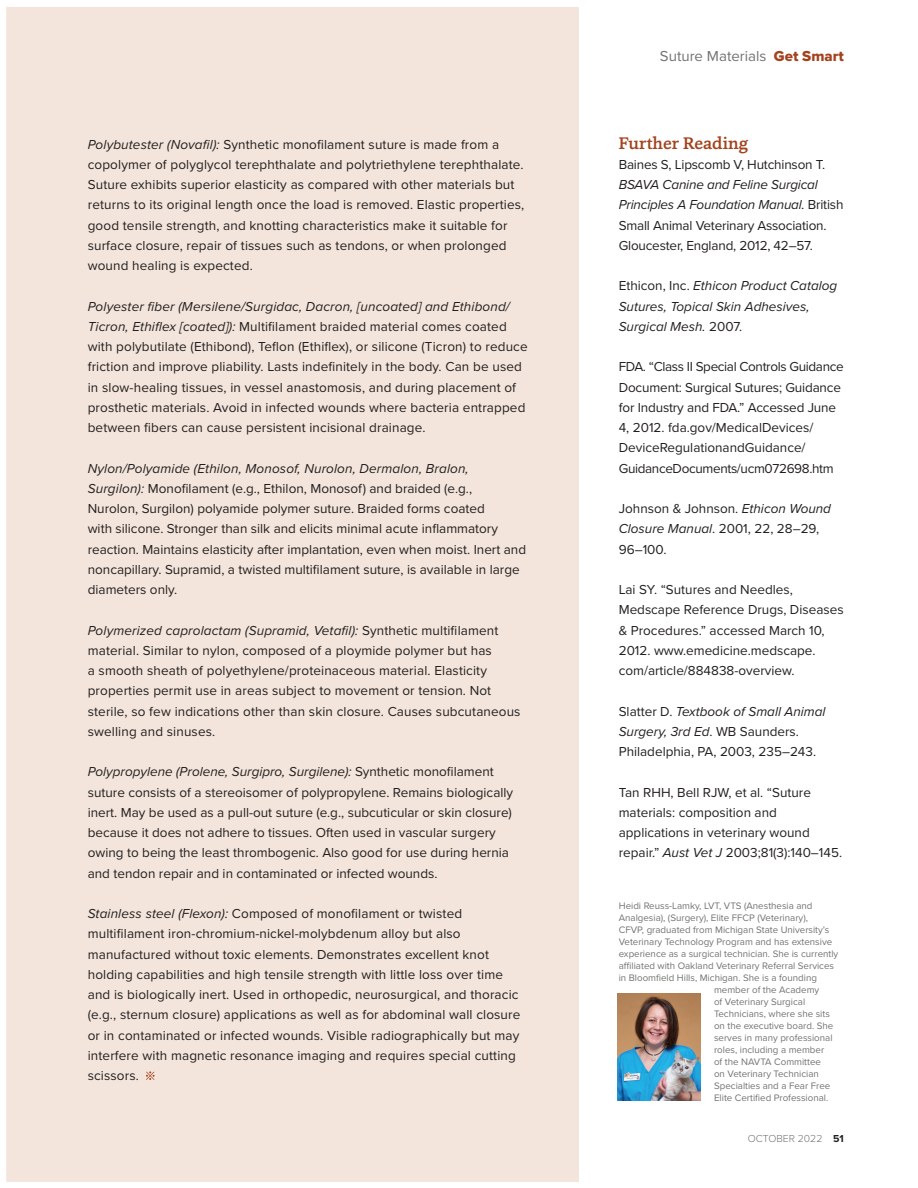
<style>
.page{position:relative;width:918px;height:1188px;background:#fff}
.page>*{position:absolute;margin:0;border:0;box-sizing:border-box;transform-origin:0 0}
.t1{font:500 17.25px "Cassia";color:#a3421d}
.t2{font:15px "Proxima Nova";color:#70756f}
.t3{font:13.5px/20.2px "Proxima Nova";letter-spacing:.01em;color:#231f20}
.t4{font:13.5px/20.2px "Proxima Nova";letter-spacing:-.01em;color:#231f20}
.t5{font:13.5px/20.2px "Proxima Nova";letter-spacing:-.015em;color:#231f20}
.t6{font:italic 13.5px/20.2px "Proxima Nova";color:#231f20}
.t7{font:300 10.5px "Proxima Nova";color:#70756f}
.t8{font:9.75px "Proxima Nova";color:#70756f}
.s1{font-style:italic}
.s2{font-family:"Proxima Nova Extrabld";color:#a3421d}
.s3{font-style:normal}
.s4{font-weight:700;color:#231f20}
</style>
<div class="page">
<div style="left:7px;top:7px;width:571px;height:1174px;background:#f3e5db"></div>
<img style="left:618px;top:994px;width:83px;height:106px">
<svg style="left:146px;top:1071px;width:9px;height:9px"></svg>
<p class="t3" style="left:88px;top:135px;width:438px"><span class="s1">Polybutester (Novafil):</span> Synthetic monofilament suture is made from a copolymer of polyglycol terephthalate and polytriethylene terephthalate.<br>Suture exhibits superior elasticity as compared with other materials but returns to its original length once the load is removed. Elastic properties, good tensile strength, and knotting characteristics make it suitable for surface closure, repair of tissues such as tendons, or when prolonged wound healing is expected.</p>
<p class="t3" style="left:88px;top:297px;width:441px"><span class="s1">Polyester fiber (Mersilene/Surgidac, Dacron, [uncoated] and Ethibond/ Ticron, Ethiflex [coated]):</span> Multifilament braided material comes coated with polybutilate (Ethibond), Teflon (Ethiflex), or silicone (Ticron) to reduce friction and improve pliability. Lasts indefinitely in the body. Can be used in slow-healing tissues, in vessel anastomosis, and during placement of prosthetic materials. Avoid in infected wounds where bacteria entrapped between fibers can cause persistent incisional drainage.</p>
<p class="t3" style="left:88px;top:459px;width:440px"><span class="s1">Nylon/Polyamide (Ethilon, Monosof, Nurolon, Dermalon, Bralon, Surgilon):</span> Monofilament (e.g., Ethilon, Monosof) and braided (e.g.,<br>Nurolon, Surgilon) polyamide polymer suture. Braided forms coated<br>with silicone. Stronger than silk and elicits minimal acute inflammatory reaction. Maintains elasticity after implantation, even when moist. Inert and noncapillary. Supramid, a twisted multifilament suture, is available in large diameters only.</p>
<p class="t3" style="left:88px;top:621px;width:434px"><span class="s1">Polymerized caprolactam (Supramid, Vetafil):</span> Synthetic multifilament material. Similar to nylon, composed of a ploymide polymer but has<br>a smooth sheath of polyethylene/proteinaceous material. Elasticity properties permit use in areas subject to movement or tension. Not sterile, so few indications other than skin closure. Causes subcutaneous swelling and sinuses.</p>
<p class="t3" style="left:88px;top:763px;width:427px"><span class="s1">Polypropylene (Prolene, Surgipro, Surgilene):</span> Synthetic monofilament suture consists of a stereoisomer of polypropylene. Remains biologically inert. May be used as a pull-out suture (e.g., subcuticular or skin closure) because it does not adhere to tissues. Often used in vascular surgery owing to being the least thrombogenic. Also good for use during hernia and tendon repair and in contaminated or infected wounds.</p>
<p class="t3" style="left:88px;top:904px;width:434px"><span class="s1">Stainless steel (Flexon):</span> Composed of monofilament or twisted multifilament iron-chromium-nickel-molybdenum alloy but also manufactured without toxic elements. Demonstrates excellent knot holding capabilities and high tensile strength with little loss over time and is biologically inert. Used in orthopedic, neurosurgical, and thoracic (e.g., sternum closure) applications as well as for abdominal wall closure or in contaminated or infected wounds. Visible radiographically but may interfere with magnetic resonance imaging and requires special cutting scissors.</p>
<p class="t2" style="left:660px;top:50px;width:185px">Suture Materials <span class="s2">Get Smart</span></p>
<p class="t1" style="left:619px;top:136px;width:131px">Further Reading</p>
<p class="t5" style="left:619px;top:155px;width:208px">Baines S, Lipscomb V, Hutchinson T.</p>
<p class="t5" style="left:619px;top:175px;width:226px"><span class="s1">BSAVA Canine and Feline Surgical Principles A Foundation Manual.</span> British Small Animal Veterinary Association.<br>Gloucester, England, 2012, 42–57.</p>
<p class="t6" style="left:619px;top:277px;width:220px"><span class="s3">Ethicon, Inc.</span> Ethicon Product Catalog<br>Sutures, Topical Skin Adhesives,<br>Surgical Mesh. <span class="s3">2007.</span></p>
<p class="t4" style="left:619px;top:358px;width:226px">FDA. “Class II Special Controls Guidance Document: Surgical Sutures; Guidance for Industry and FDA.” Accessed June 4, 2012. fda.gov/MedicalDevices/ DeviceRegulationandGuidance/ GuidanceDocuments/ucm072698.htm</p>
<p class="t3" style="left:619px;top:499px;width:214px">Johnson &amp; Johnson. <span class="s1">Ethicon Wound<br>Closure Manual</span>. 2001, 22, 28–29,<br>96–100.</p>
<p class="t3" style="left:619px;top:580px;width:226px">Lai SY. “Sutures and Needles, Medscape Reference Drugs, Diseases &amp; Procedures.” accessed March 10, 2012. www.emedicine.medscape. com/article/884838-overview.</p>
<p class="t3" style="left:619px;top:702px;width:208px">Slatter D. <span class="s1">Textbook of Small Animal<br>Surgery, 3rd Ed</span>. WB Saunders.<br>Philadelphia, PA, 2003, 235–243.</p>
<p class="t3" style="left:619px;top:783px;width:225px">Tan RHH, Bell RJW, et al. “Suture materials: composition and applications in veterinary wound repair.” <span class="s1">Aust Vet J</span> 2003;81(3):140–145.</p>
<p class="t8" style="left:619px;top:902px;width:195px">Heidi Reuss-Lamky, LVT, VTS (Anesthesia and</p>
<p class="t8" style="left:619px;top:914px;width:191px">Analgesia), (Surgery), Elite FFCP (Veterinary),</p>
<p class="t8" style="left:619px;top:926px;width:212px">CFVP, graduated from Michigan State University’s</p>
<p class="t8" style="left:619px;top:938px;width:215px">Veterinary Technology Program and has extensive</p>
<p class="t8" style="left:619px;top:950px;width:221px">experience as a surgical technician. She is currently</p>
<p class="t8" style="left:619px;top:962px;width:217px">affiliated with Oakland Veterinary Referral Services</p>
<p class="t8" style="left:619px;top:974px;width:200px">in Bloomfield Hills, Michigan. She is a founding</p>
<p class="t8" style="left:714px;top:986px;width:107px">member of the Academy</p>
<p class="t8" style="left:714px;top:998px;width:93px">of Veterinary Surgical</p>
<p class="t8" style="left:714px;top:1010px;width:117px">Technicians, where she sits</p>
<p class="t8" style="left:714px;top:1022px;width:121px">on the executive board. She</p>
<p class="t8" style="left:714px;top:1034px;width:120px">serves in many professional</p>
<p class="t8" style="left:714px;top:1046px;width:112px">roles, including a member</p>
<p class="t8" style="left:714px;top:1058px;width:108px">of the NAVTA Committee</p>
<p class="t8" style="left:714px;top:1070px;width:106px">on Veterinary Technician</p>
<p class="t8" style="left:714px;top:1082px;width:118px">Specialties and a Fear Free</p>
<p class="t8" style="left:714px;top:1094px;width:116px">Elite Certified Professional.</p>
<p class="t7" style="left:748px;top:1135px;width:97px">OCTOBER 2022 <span class="s4">51</span></p>
</div>
